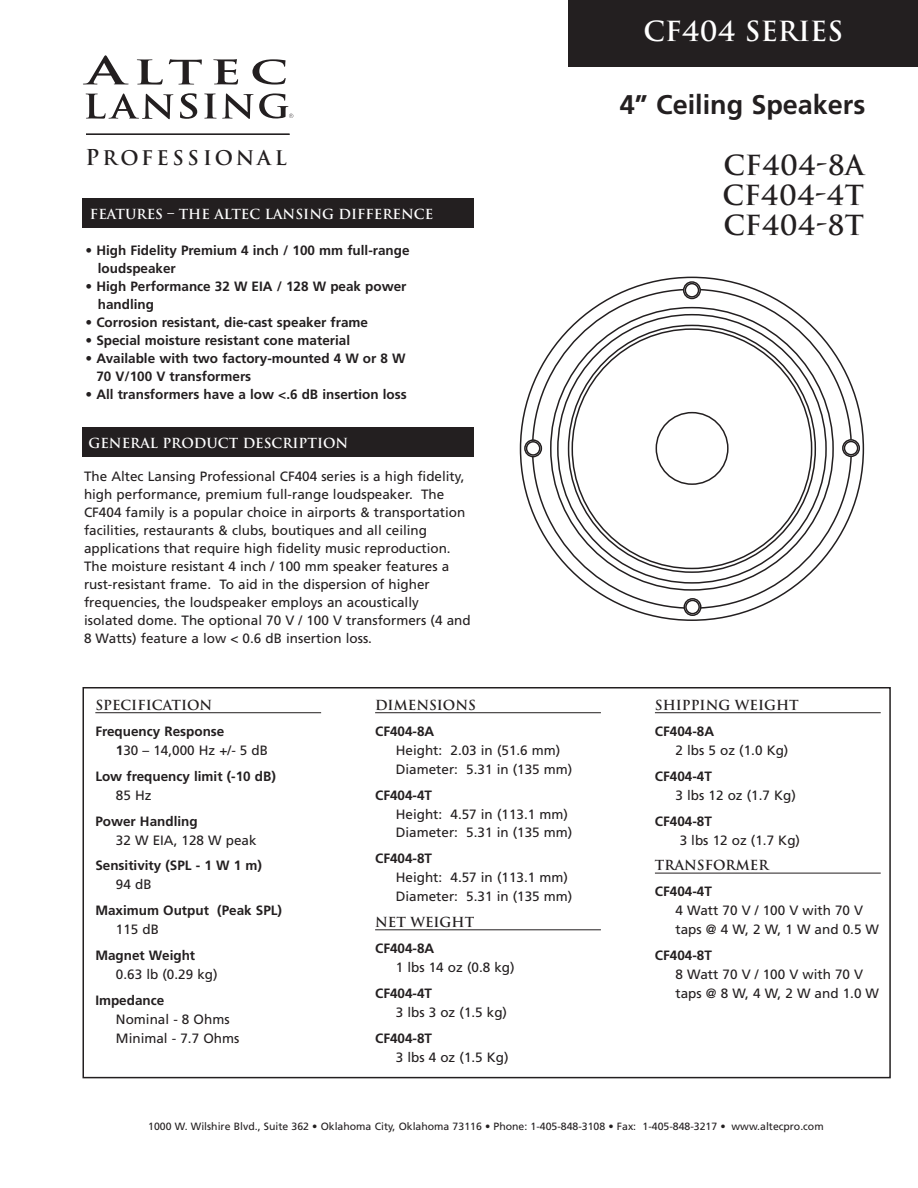
<style>
.page{position:relative;width:918px;height:1188px;background:#fff}
.page>*{position:absolute;margin:0;border:0;box-sizing:border-box;transform-origin:0 0}
.t1{font:700 27px/30px "Trajan";color:#231f20;text-align:justify}
.t2{font:700 27px "Frutiger";color:#231f20}
.t3{font:700 27px "Trajan";color:#fff}
.t4{font:700 19.65px "Trajan";letter-spacing:.155em;color:#231f20}
.t5{font:13.5px/18px "Frutiger";color:#231f20}
.t6{font:700 13.5px/18px "Frutiger";color:#231f20}
.t7{font:700 13.5px "Trajan";color:#fff}
.t8{font:700 13.5px "Trajan";color:#231f20}
.t9{font:10.5px "Frutiger";color:#231f20}
.s1{font-size:21.3px}
.s2{font-weight:400}
</style>
<div class="page">
<div style="left:82px;top:199px;width:392px;height:29px;background:#231f20"></div>
<svg style="left:520px;top:277px;width:344px;height:344px"></svg>
<div style="left:683px;top:281px;width:18px;height:18px;border:2px solid #231f20;border-radius:50%"></div>
<div style="left:685px;top:284px;width:14px;height:13px;background:#fff;border-radius:50%"></div>
<div style="left:685px;top:283px;width:14px;height:15px;border:2px solid #231f20;border-radius:50%"></div>
<div style="left:842px;top:439px;width:18px;height:18px;border:2px solid #231f20;border-radius:50%"></div>
<div style="left:844px;top:442px;width:14px;height:13px;background:#fff;border-radius:50%"></div>
<div style="left:844px;top:441px;width:14px;height:14px;border:2px solid #231f20;border-radius:50%"></div>
<div style="left:684px;top:598px;width:18px;height:18px;border:2px solid #231f20;border-radius:50%"></div>
<div style="left:686px;top:600px;width:13px;height:14px;background:#fff;border-radius:50%"></div>
<div style="left:685px;top:600px;width:15px;height:14px;border:2px solid #231f20;border-radius:50%"></div>
<div style="left:524px;top:439px;width:18px;height:18px;border:2px solid #231f20;border-radius:50%"></div>
<svg style="left:525px;top:411px;width:204px;height:75px"></svg>
<svg style="left:180px;top:93px;width:17px;height:26px"></svg>
<svg style="left:86px;top:93px;width:87px;height:26px"></svg>
<svg style="left:137px;top:59px;width:26px;height:26px"></svg>
<svg style="left:169px;top:59px;width:33px;height:26px"></svg>
<svg style="left:213px;top:59px;width:25px;height:26px"></svg>
<svg style="left:252px;top:59px;width:34px;height:26px"></svg>
<svg style="left:83px;top:55px;width:46px;height:29px"></svg>
<svg style="left:204px;top:93px;width:89px;height:26px"></svg>
<hr style="left:86px;top:134px;width:204px;height:1px;background:#231f20">
<div style="left:568px;top:0;width:350px;height:67px;background:#231f20"></div>
<div style="left:82px;top:428px;width:392px;height:29px;background:#231f20"></div>
<div style="left:82px;top:687px;width:809px;height:391px;border:2px solid #231f20"></div>
<hr style="left:95px;top:712px;width:226px;height:1px;background:#231f20">
<hr style="left:375px;top:712px;width:226px;height:1px;background:#231f20">
<hr style="left:375px;top:929px;width:226px;height:1px;background:#231f20">
<hr style="left:655px;top:712px;width:226px;height:1px;background:#231f20">
<hr style="left:655px;top:873px;width:226px;height:1px;background:#231f20">
<h1 class="t3" style="left:643px;top:16px;width:201px">CF404 SERIES</h1>
<h2 class="t4" style="left:85px;top:147px;width:203px"><span class="s1">P</span>ROFESSIONAL</h2>
<p class="t7" style="left:90px;top:206px;width:345px">FEATURES – THE ALTEC LANSING DIFFERENCE</p>
<p class="t6" style="left:98px;top:242px;width:313px;text-indent:-12px">• High Fidelity Premium 4 inch / 100 mm full-range loudspeaker</p>
<p class="t6" style="left:98px;top:278px;width:310px;text-indent:-12px">• High Performance 32 W EIA / 128 W peak power handling</p>
<p class="t6" style="left:85px;top:314px;width:284px">• Corrosion resistant, die-cast speaker frame</p>
<p class="t6" style="left:85px;top:332px;width:266px">• Special moisture resistant cone material</p>
<p class="t6" style="left:96px;top:350px;width:311px;text-indent:-11px">• Available with two factory-mounted 4 W or 8 W<br>70 V/100 V transformers</p>
<p class="t6" style="left:85px;top:386px;width:323px">• All transformers have a low &lt;.6 dB insertion loss</p>
<p class="t7" style="left:88px;top:435px;width:261px">GENERAL PRODUCT DESCRIPTION</p>
<p class="t5" style="left:84px;top:469px;width:388px">The Altec Lansing Professional CF404 series is a high fidelity, high performance, premium full-range loudspeaker. The CF404 family is a popular choice in airports &amp; transportation facilities, restaurants &amp; clubs, boutiques and all ceiling applications that require high fidelity music reproduction.<br>The moisture resistant 4 inch / 100 mm speaker features a rust-resistant frame. To aid in the dispersion of higher frequencies, the loudspeaker employs an acoustically isolated dome. The optional 70 V / 100 V transformers (4 and 8 Watts) feature a low &lt; 0.6 dB insertion loss.</p>
<p class="t8" style="left:95px;top:698px;width:119px">SPECIFICATION</p>
<p class="t6" style="left:116px;top:723px;width:154px;line-height:18.9px;text-indent:-21px">Frequency Response<br>1<span class="s2">30 – 14,000 Hz +/- 5 dB</span></p>
<p class="t6" style="left:95px;top:768px;width:182px">Low frequency limit (-10 dB)</p>
<p class="t5" style="left:116px;top:787px;width:37px">85 Hz</p>
<p class="t6" style="left:95px;top:813px;width:104px">Power Handling</p>
<p class="t5" style="left:116px;top:832px;width:142px">32 W EIA, 128 W peak</p>
<p class="t6" style="left:95px;top:858px;width:168px">Sensitivity (SPL - 1 W 1 m)</p>
<p class="t5" style="left:116px;top:877px;width:37px">94 dB</p>
<p class="t6" style="left:95px;top:903px;width:188px">Maximum Output (Peak SPL)</p>
<p class="t5" style="left:116px;top:922px;width:45px">115 dB</p>
<p class="t6" style="left:95px;top:947px;width:101px">Magnet Weight</p>
<p class="t5" style="left:116px;top:966px;width:103px">0.63 lb (0.29 kg)</p>
<p class="t6" style="left:95px;top:992px;width:70px">Impedance</p>
<p class="t5" style="left:116px;top:1011px;width:125px;line-height:18.9px">Nominal - 8 Ohms<br>Minimal - 7.7 Ohms</p>
<p class="t8" style="left:375px;top:698px;width:102px">DIMENSIONS</p>
<p class="t6" style="left:375px;top:723px;width:61px">CF404-8A</p>
<p class="t5" style="left:396px;top:742px;width:178px;line-height:18.9px">Height: 2.03 in (51.6 mm)<br>Diameter: 5.31 in (135 mm)</p>
<p class="t6" style="left:375px;top:787px;width:59px">CF404-4T</p>
<p class="t5" style="left:396px;top:806px;width:178px;line-height:18.9px">Height: 4.57 in (113.1 mm)<br>Diameter: 5.31 in (135 mm)</p>
<p class="t6" style="left:375px;top:851px;width:59px">CF404-8T</p>
<p class="t5" style="left:396px;top:869px;width:178px;line-height:18.9px">Height: 4.57 in (113.1 mm)<br>Diameter: 5.31 in (135 mm)</p>
<p class="t8" style="left:375px;top:915px;width:101px">NET WEIGHT</p>
<p class="t6" style="left:375px;top:940px;width:61px">CF404-8A</p>
<p class="t5" style="left:396px;top:959px;width:120px">1 lbs 14 oz (0.8 kg)</p>
<p class="t6" style="left:375px;top:985px;width:59px">CF404-4T</p>
<p class="t5" style="left:396px;top:1004px;width:113px">3 lbs 3 oz (1.5 kg)</p>
<p class="t6" style="left:375px;top:1030px;width:59px">CF404-8T</p>
<p class="t5" style="left:396px;top:1049px;width:114px">3 lbs 4 oz (1.5 Kg)</p>
<h1 class="t2" style="left:620px;top:94px;width:247px">4” Ceiling Speakers</h1>
<h1 class="t1" style="left:723px;top:151px;width:143px">CF404-8A CF404-4T CF404-8T</h1>
<p class="t8" style="left:655px;top:698px;width:145px">SHIPPING WEIGHT</p>
<p class="t6" style="left:655px;top:723px;width:61px">CF404-8A</p>
<p class="t5" style="left:676px;top:742px;width:114px">2 lbs 5 oz (1.0 Kg)</p>
<p class="t6" style="left:655px;top:768px;width:59px">CF404-4T</p>
<p class="t5" style="left:676px;top:787px;width:122px">3 lbs 12 oz (1.7 Kg)</p>
<p class="t6" style="left:655px;top:813px;width:59px">CF404-8T</p>
<p class="t5" style="left:680px;top:832px;width:122px">3 lbs 12 oz (1.7 Kg)</p>
<p class="t8" style="left:655px;top:858px;width:115px">TRANSFORMER</p>
<p class="t6" style="left:655px;top:884px;width:59px">CF404-4T</p>
<p class="t5" style="left:676px;top:902px;width:205px;line-height:18.9px">4 Watt 70 V / 100 V with 70 V taps @ 4 W, 2 W, 1 W and 0.5 W</p>
<p class="t6" style="left:655px;top:947px;width:59px">CF404-8T</p>
<p class="t5" style="left:676px;top:966px;width:205px;line-height:18.9px">8 Watt 70 V / 100 V with 70 V taps @ 8 W, 4 W, 2 W and 1.0 W</p>
<p class="t9" style="left:148px;top:1122px;width:677px">1000 W. Wilshire Blvd., Suite 362 • Oklahoma City, Oklahoma 73116 • Phone: 1-405-848-3108 • Fax: 1-405-848-3217 • www.altecpro.com</p>
</div>
